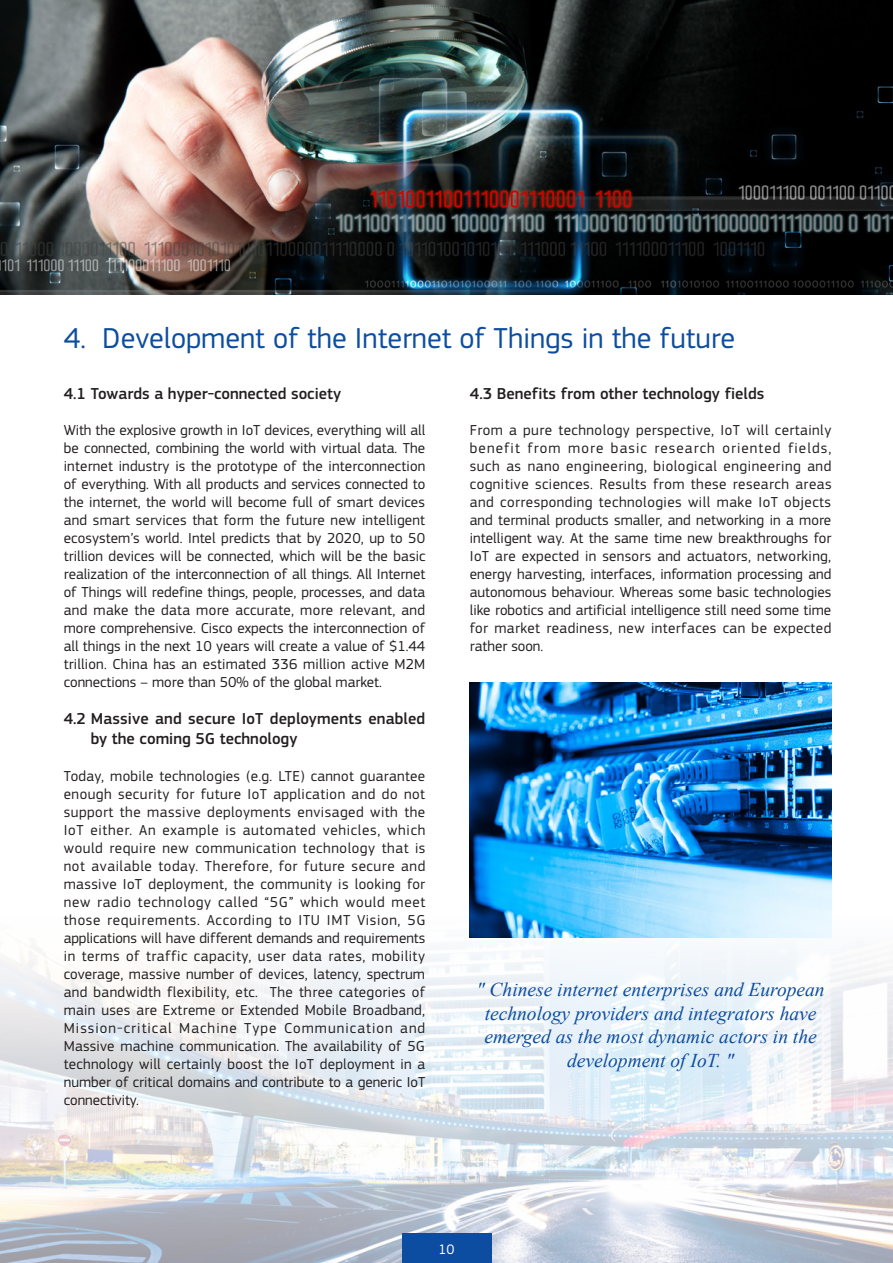
<style>
.page{position:relative;width:893px;height:1263px;background:#fff}
.page>*{position:absolute;margin:0;border:0;box-sizing:border-box;transform-origin:0 0}
.t1{font:30px "PF Square Sans Pro";color:#0d4d9f}
.t2{font:italic 19.5px/23.4px "Times New Roman";color:#0d4d9f;text-align:center}
.t3{font:500 16.5px/19.8px "PF Square Sans Pro";color:#231f20}
.t4{font:15px/18px "PF Square Sans Pro";color:#231f20;text-align:justify}
.t5{font:14.25px "PF Square Sans Pro";color:#fff}
</style>
<div class="page">
<img style="left:0;top:914px;width:893px;height:349px">
<img style="left:0;top:0;width:893px;height:295px">
<div style="left:401px;top:1233px;width:90px;height:30px;background:#0d4da1"></div>
<img style="left:470px;top:682px;width:361px;height:256px">
<p class="t1" style="left:64px;top:321px;width:673px">4. Development of the Internet of Things in the future</p>
<p class="t3" style="left:64px;top:384px;width:279px">4.1 Towards a hyper-connected society</p>
<p class="t4" style="left:64px;top:421px;width:363px">With the explosive growth in IoT devices, everything will all be connected, combining the world with virtual data. The internet industry is the prototype of the interconnection of everything. With all products and services connected to the internet, the world will become full of smart devices and smart services that form the future new intelligent ecosystem’s world. Intel predicts that by 2020, up to 50 trillion devices will be connected, which will be the basic realization of the interconnection of all things. All Internet of Things will redefine things, people, processes, and data and make the data more accurate, more relevant, and more comprehensive. Cisco expects the interconnection of all things in the next 10 years will create a value of $1.44 trillion. China has an estimated 336 million active M2M connections – more than 50% of the global market.</p>
<p class="t3" style="left:91px;top:709px;width:336px;text-indent:-27px">4.2 Massive and secure IoT deployments enabled by the coming 5G technology</p>
<p class="t4" style="left:64px;top:767px;width:363px">Today, mobile technologies (e.g. LTE) cannot guarantee enough security for future IoT application and do not support the massive deployments envisaged with the IoT either. An example is automated vehicles, which would require new communication technology that is not available today. Therefore, for future secure and massive IoT deployment, the community is looking for new radio technology called “5G” which would meet those requirements. According to ITU IMT Vision, 5G applications will have different demands and requirements in terms of traffic capacity, user data rates, mobility coverage, massive number of devices, latency, spectrum and bandwidth flexibility, etc. The three categories of main uses are Extreme or Extended Mobile Broadband, Mission-critical Machine Type Communication and Massive machine communication. The availability of 5G technology will certainly boost the IoT deployment in a number of critical domains and contribute to a generic IoT connectivity.</p>
<p class="t3" style="left:470px;top:384px;width:296px">4.3 Benefits from other technology fields</p>
<p class="t4" style="left:470px;top:421px;width:363px">From a pure technology perspective, IoT will certainly benefit from more basic research oriented fields, such as nano engineering, biological engineering and cognitive sciences. Results from these research areas and corresponding technologies will make IoT objects and terminal products smaller, and networking in a more intelligent way. At the same time new breakthroughs for IoT are expected in sensors and actuators, networking, energy harvesting, interfaces, information processing and autonomous behaviour. Whereas some basic technologies like robotics and artificial intelligence still need some time for market readiness, new interfaces can be expected rather soon.</p>
<p class="t2" style="left:476px;top:978px;width:350px">" Chinese internet enterprises and European technology providers and integrators have emerged as the most dynamic actors in the development of IoT. "</p>
<p class="t5" style="left:439px;top:1240px;width:17px">10</p>
</div>
